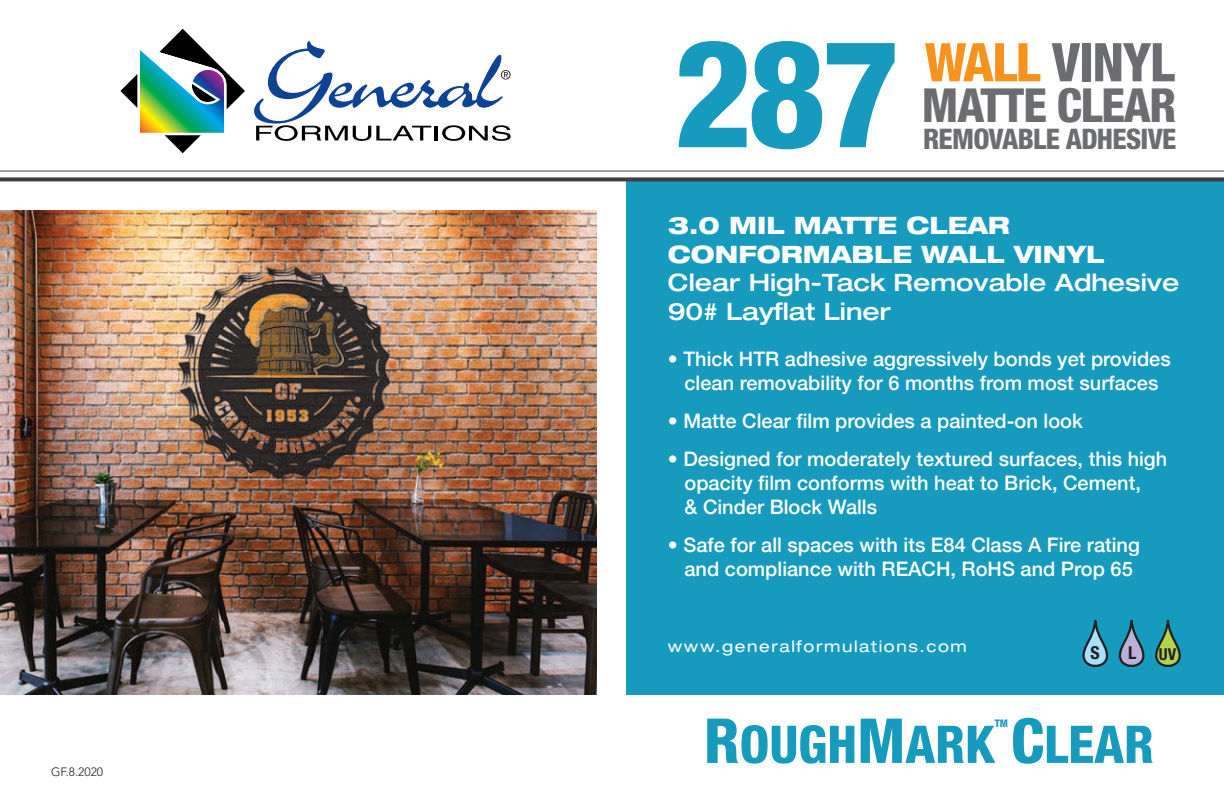
<style>
.page{position:relative;width:1224px;height:792px;background:#fff}
.page>*{position:absolute;margin:0;border:0;box-sizing:border-box;transform-origin:0 0}
.t1{font:800 condensed 150px "Helvetica Neue";color:#169abe}
.t2{font:800 condensed 53.4px "Helvetica Neue";letter-spacing:-.025em;color:#6c6d70}
.t3{font:800 condensed 52px "Helvetica Neue";color:#169abe}
.t4{font:800 condensed 47px "Helvetica Neue";letter-spacing:-.025em;color:#6c6d70}
.t5{font:800 condensed 28.4px "Helvetica Neue";letter-spacing:-.025em;color:#6c6d70}
.t6{font:500 expanded 24px/28.8px "Helvetica Neue";color:#fff}
.t7{font:800 expanded 24px/28.8px "Helvetica Neue";color:#fff}
.t8{font:500 20px/24px "Helvetica Neue";color:#fff;text-align:center}
.t9{font:700 condensed 17.8px "Helvetica Neue";color:#231f20}
.t10{font:700 condensed 16.4px "Helvetica Neue";color:#231f20}
.t11{font:expanded 16px "Helvetica Neue";letter-spacing:.1em;color:#fff}
.t12{font:300 12px "Avenir";color:#231f20}
.t13{font:800 condensed 10.4px "Helvetica Neue";color:#169abe}
.s1{color:#f7931d}
.s2{font-size:62px}
</style>
<div class="page">
<div style="left:627px;top:179px;width:597px;height:516px;background:#169abe"></div>
<svg style="left:120px;top:29px;width:125px;height:124px"></svg>
<svg style="left:254px;top:41px;width:257px;height:100px"></svg>
<hr style="left:0;top:171px;width:1224px;height:1px;background:#3e3e3f">
<svg style="left:0;top:177px;width:1224px;height:4px;background:#515152"></svg>
<img style="left:0;top:210px;width:597px;height:485px">
<svg style="left:1082px;top:619px;width:25px;height:48px"></svg>
<svg style="left:1118px;top:619px;width:26px;height:48px"></svg>
<svg style="left:1155px;top:619px;width:25px;height:48px"></svg>
<p class="t12" style="left:51px;top:765px;width:53px">GF.8.2020</p>
<h1 class="t1" style="left:674px;top:1px;width:228px">287</h1>
<h2 class="t2" style="left:925px;top:29px;width:251px"><span class="s1">WALL</span> VINYL</h2>
<h3 class="t4" style="left:922px;top:76px;width:256px">MATTE CLEAR</h3>
<h3 class="t5" style="left:923px;top:121px;width:255px">REMOVABLE ADHESIVE</h3>
<p class="t7" style="left:668px;top:210px;width:438px">3.0 MIL MATTE CLEAR<br>CONFORMABLE WALL VINYL</p>
<p class="t6" style="left:668px;top:268px;width:513px">Clear High-Tack Removable Adhesive<br>90# Layflat Liner</p>
<p class="t8" style="left:668px;top:345px;width:504px">• Thick HTR adhesive aggressively bonds yet provides clean removability for 6 months from most surfaces</p>
<p class="t8" style="left:668px;top:407px;width:416px">• Matte Clear film provides a painted-on look</p>
<p class="t8" style="left:685px;top:445px;width:484px;text-align:left;text-indent:-17px">• Designed for moderately textured surfaces, this high opacity film conforms with heat to Brick, Cement,<br>&amp; Cinder Block Walls</p>
<p class="t8" style="left:668px;top:531px;width:474px">• Safe for all spaces with its E84 Class A Fire rating and compliance with REACH, RoHS and Prop 65</p>
<p class="t11" style="left:668px;top:636px;width:301px">www.generalformulations.com</p>
<p class="t9" style="left:1090px;top:642px;width:11px">S</p>
<p class="t9" style="left:1128px;top:642px;width:10px">L</p>
<p class="t10" style="left:1159px;top:644px;width:19px">UV</p>
<h3 class="t3" style="left:704px;top:712px;width:451px"><span class="s2">R</span>OUGH<span class="s2">M</span>ARK <span class="s2">C</span>LEAR</h3>
<p class="t13" style="left:995px;top:717px;width:15px">TM</p>
</div>
